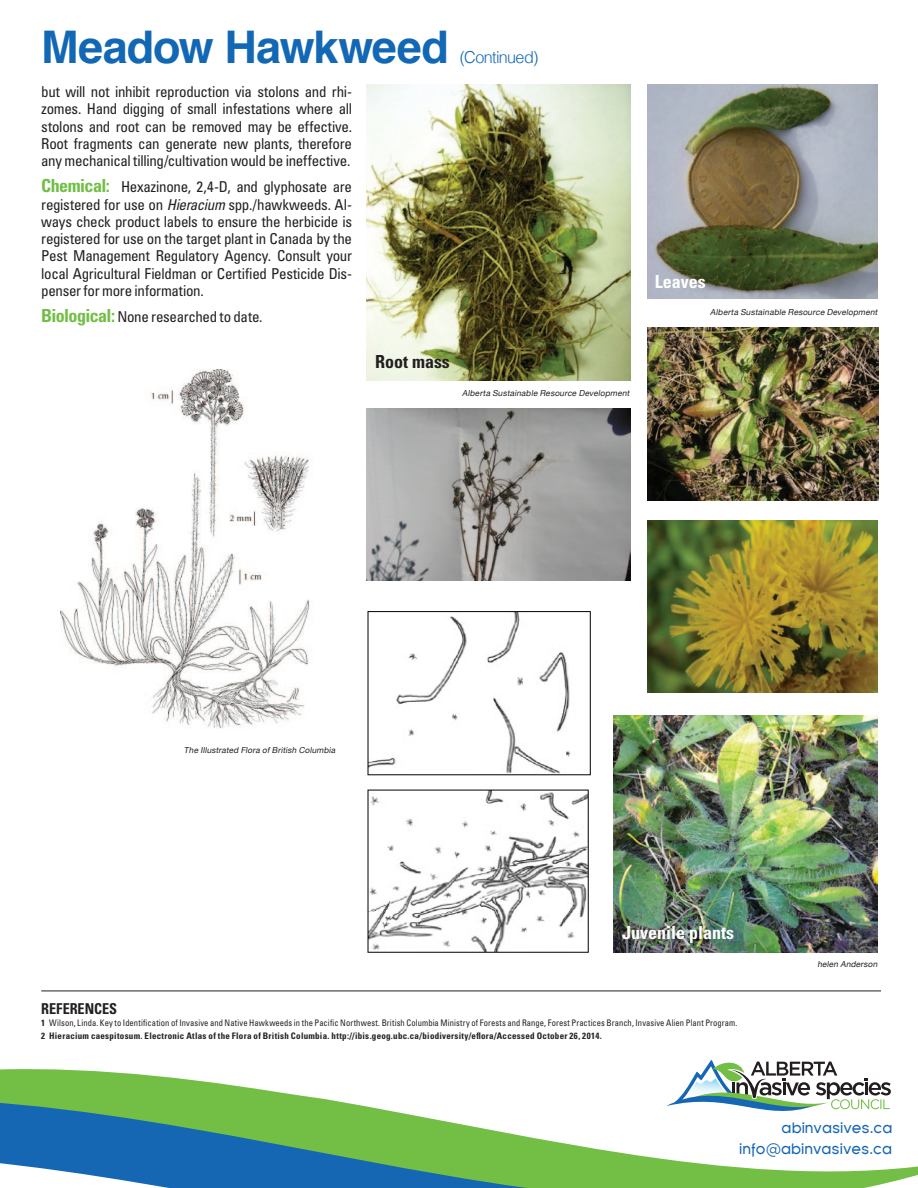
<style>
.page{position:relative;width:918px;height:1188px;background:#fff}
.page>*{position:absolute;margin:0;border:0;box-sizing:border-box;transform-origin:0 0}
.t1{font:700 45px "Helvetica";letter-spacing:-.02em;color:#1268b4}
.t2{font:700 condensed 18px "Univers";color:#fff}
.t3{font:700 condensed 18px "Univers";color:#231f20}
.t4{font:300 16.5px "Helvetica";letter-spacing:-.04em;color:#1268b4}
.t5{font:condensed 15px/17.2px "Univers";letter-spacing:-.02em;color:#231f20;text-align:justify}
.t6{font:15px/20.2px "Florencesans";color:#1667b3;text-align:right}
.t7{font:700 condensed 15px "Univers";color:#231f20;scale:.95 1}
.t8{font:condensed 9px/12.8px "Univers";letter-spacing:.01em;color:#231f20;scale:.95 1}
.t9{font:italic 8.25px "Helvetica Neue";color:#231f20}
.s1{font-weight:700;font-size:18px;color:#71be44}
.s2{font-style:italic}
.s3{font-weight:700}
</style>
<div class="page">
<svg style="left:844px;top:1078px;width:74px;height:110px"></svg>
<svg style="left:0;top:1060px;width:844px;height:128px"></svg>
<hr style="left:41px;top:991px;width:840px;height:1px;background:#231f20">
<img style="left:366px;top:85px;width:264px;height:296px">
<img style="left:647px;top:85px;width:231px;height:213px">
<img style="left:647px;top:328px;width:231px;height:173px">
<img style="left:366px;top:408px;width:264px;height:173px">
<img style="left:647px;top:520px;width:231px;height:173px">
<img style="left:613px;top:715px;width:265px;height:237px">
<img style="left:61px;top:370px;width:249px;height:359px">
<img style="left:367px;top:611px;width:224px;height:342px">
<h1 class="t1" style="left:41px;top:11px;width:409px">Meadow Hawkweed</h1>
<p class="t5" style="left:41px;top:83px;width:312px">but will not inhibit reproduction via stolons and rhi&shy;zomes. Hand digging of small infestations where all stolons and root can be removed may be effective.<br>Root fragments can generate new plants, therefore any mechanical tilling/cultivation would be ineffective.</p>
<p class="t5" style="left:41px;top:178px;width:312px"><span class="s1">Chemical:</span> Hexazinone, 2,4-D, and glyphosate are registered for use on <span class="s2">Hieracium</span> spp./hawkweeds. Al&shy;ways check product labels to ensure the herbicide is registered for use on the target plant in Canada by the Pest Management Regulatory Agency. Consult your local Agricultural Fieldman or Certified Pesticide Dis&shy;penser for more information.</p>
<p class="t5" style="left:41px;top:308px;width:223px"><span class="s1">Biological:</span> None researched to date.</p>
<p class="t4" style="left:460px;top:43px;width:80px">(Continued)</p>
<p class="t3" style="left:375px;top:350px;width:76px">Root mass</p>
<p class="t9" style="left:462px;top:387px;width:171px">Alberta Sustainable Resource Development</p>
<p class="t2" style="left:655px;top:270px;width:52px">Leaves</p>
<p class="t9" style="left:710px;top:306px;width:171px">Alberta Sustainable Resource Development</p>
<p class="t9" style="left:184px;top:744px;width:155px">The Illustrated Flora ofBritish Columbia</p>
<p class="t2" style="left:622px;top:922px;width:113px">Juvenile plants</p>
<p class="t9" style="left:817px;top:958px;width:64px">helen Anderson</p>
<p class="t7" style="left:41px;top:999px;width:80px">references</p>
<p class="t8" style="left:41px;top:1017px;width:734px"><span class="s3">1</span> Wilson, Linda. Key to Identification of Invasive and Native Hawkweeds in the Pacific Northwest. British Columbia Ministry of Forests and Range, Forest Practices Branch, Invasive Alien Plant Program.<br><span class="s3">2 Hieracium caespitosum. Electronic Atlas of the Flora of British Columbia. http://ibis.geog.ubc.ca/biodiversity/eflora/Accessed October 26, 2014.</span></p>
<p class="t6" style="left:739px;top:1118px;width:155px">abinvasives.ca info@abinvasives.ca</p>
</div>
